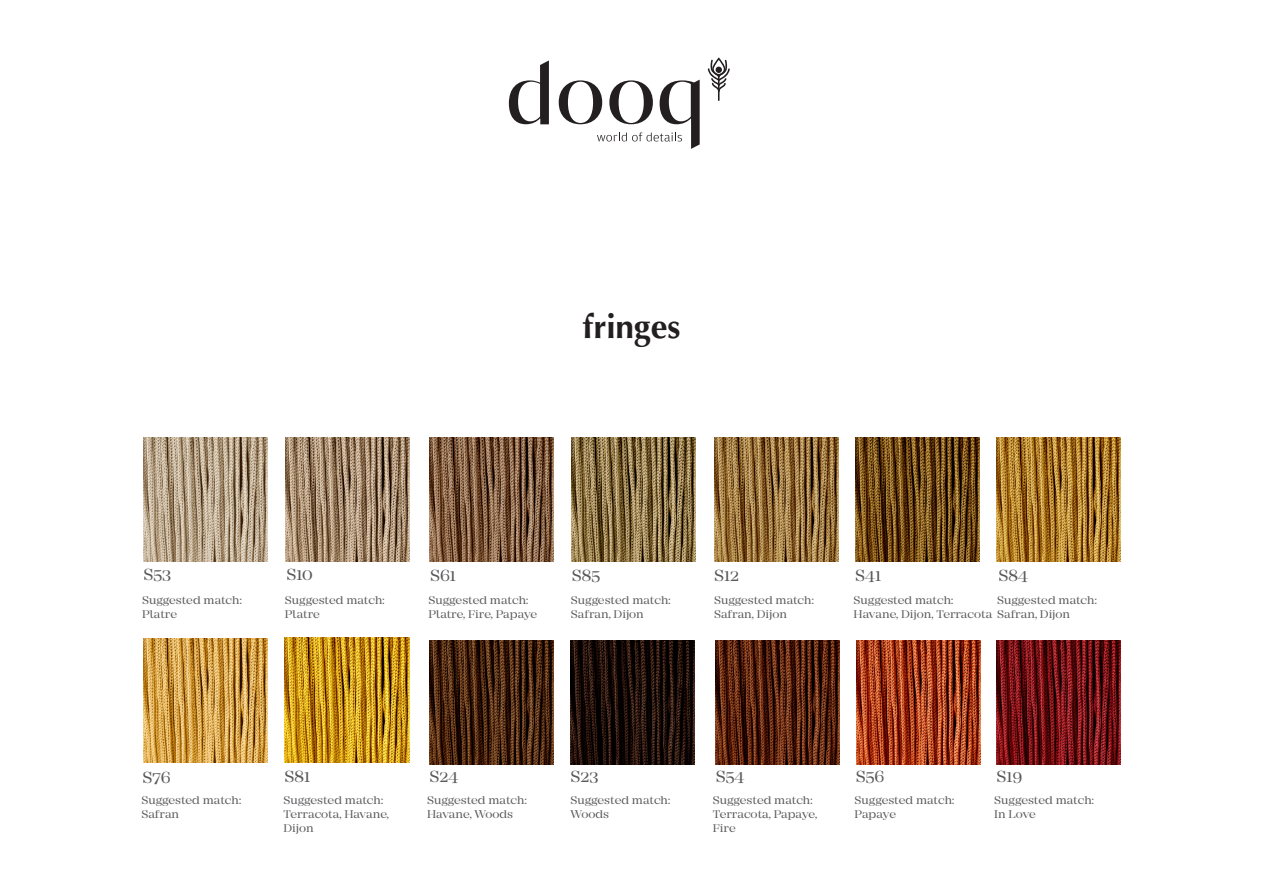
<style>
.page{position:relative;width:1263px;height:893px;background:#fff}
.page>*{position:absolute;margin:0;border:0;box-sizing:border-box;transform-origin:0 0}
.t1{font:700 42.3px "Bahij Jalal";color:#231f20}
.t2{font:16.65px "Mirador Book DEMO";color:#57585a}
.t3{font:11.55px/14px "Mirador Book DEMO";color:#57585a}
</style>
<div class="page">
<svg style="left:509px;top:60px;width:40px;height:64px"></svg>
<svg style="left:559px;top:80px;width:141px;height:69px"></svg>
<svg style="left:708px;top:57px;width:22px;height:44px"></svg>
<img style="left:715px;top:438px;width:124px;height:124px">
<img style="left:996px;top:640px;width:124px;height:124px">
<img style="left:571px;top:640px;width:124px;height:124px">
<img style="left:430px;top:640px;width:124px;height:124px">
<img style="left:855px;top:438px;width:124px;height:124px">
<img style="left:715px;top:640px;width:124px;height:124px">
<img style="left:856px;top:640px;width:124px;height:124px">
<img style="left:143px;top:639px;width:124px;height:124px">
<img style="left:997px;top:437px;width:124px;height:124px">
<img style="left:284px;top:638px;width:125px;height:125px">
<img style="left:286px;top:437px;width:124px;height:124px">
<img style="left:144px;top:437px;width:124px;height:124px">
<img style="left:429px;top:437px;width:124px;height:124px">
<img style="left:572px;top:437px;width:124px;height:124px">
<h1 class="t1" style="left:583px;top:299px;width:99px">fringes</h1>
<h2 class="t2" style="left:143px;top:567px;width:29px">S53</h2>
<h2 class="t2" style="left:286px;top:567px;width:28px">S10</h2>
<h2 class="t2" style="left:430px;top:567px;width:27px">S61</h2>
<h2 class="t2" style="left:572px;top:567px;width:30px">S85</h2>
<p class="t3" style="left:142px;top:594px;width:101px">Suggested match:<br>Platre</p>
<p class="t3" style="left:285px;top:594px;width:101px">Suggested match:<br>Platre</p>
<p class="t3" style="left:428px;top:594px;width:110px">Suggested match:<br>Platre, Fire, Papaye</p>
<p class="t3" style="left:571px;top:594px;width:101px">Suggested match:<br>Safran, Dijon</p>
<p class="t3" style="left:714px;top:594px;width:101px">Suggested match:<br>Safran, Dijon</p>
<p class="t3" style="left:854px;top:594px;width:218px">Suggested match:<br>Havane, Dijon, Terracota Safran, Dijon</p>
<h2 class="t2" style="left:998px;top:568px;width:31px">S84</h2>
<h2 class="t2" style="left:714px;top:568px;width:27px">S12</h2>
<h2 class="t2" style="left:855px;top:568px;width:28px">S41</h2>
<p class="t3" style="left:997px;top:594px;width:101px">Suggested match:</p>
<h2 class="t2" style="left:142px;top:769px;width:30px">S76</h2>
<h2 class="t2" style="left:570px;top:769px;width:29px">S23</h2>
<h2 class="t2" style="left:996px;top:769px;width:27px">S19</h2>
<h2 class="t2" style="left:284px;top:769px;width:27px">S81</h2>
<h2 class="t2" style="left:429px;top:769px;width:31px">S24</h2>
<h2 class="t2" style="left:856px;top:769px;width:30px">S56</h2>
<h2 class="t2" style="left:716px;top:769px;width:30px">S54</h2>
<p class="t3" style="left:141px;top:794px;width:101px">Suggested match:<br>Safran</p>
<p class="t3" style="left:283px;top:794px;width:107px">Suggested match:<br>Terracota, Havane,<br>Dijon</p>
<p class="t3" style="left:427px;top:794px;width:101px">Suggested match:<br>Havane, Woods</p>
<p class="t3" style="left:570px;top:794px;width:101px">Suggested match:<br>Woods</p>
<p class="t3" style="left:713px;top:794px;width:106px">Suggested match:<br>Terracota, Papaye,<br>Fire</p>
<p class="t3" style="left:854px;top:794px;width:101px">Suggested match:<br>Papaye</p>
<p class="t3" style="left:994px;top:794px;width:101px">Suggested match:<br>In Love</p>
</div>
